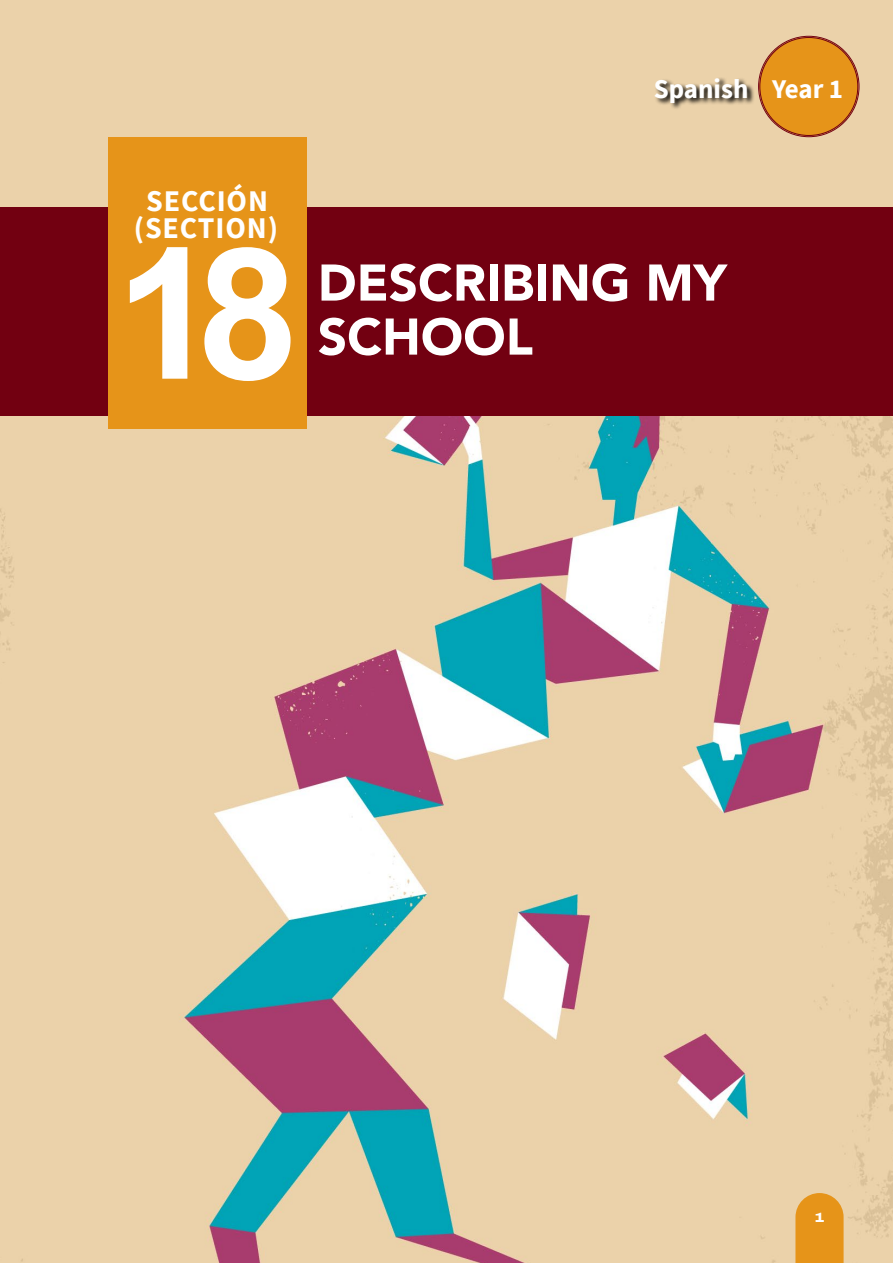
<style>
.page{position:relative;width:893px;height:1263px;background:#ebd2aa}
.page>*{position:absolute;margin:0;border:0;box-sizing:border-box;transform-origin:0 0}
.t1{font:700 183px "Arial";color:#fff}
.t2{font:900 51px/54px "Avenir";color:#fff}
.t3{font:700 30px "Source Sans Pro";letter-spacing:.03em;color:#fff}
.t4{font:700 27px "Source Sans Pro";color:#fff}
.t5{font:800 13.5px "Archivo Expanded";color:#fff}
</style>
<div class="page">
<img style="left:0;top:416px;width:893px;height:847px">
<div style="left:0;top:207px;width:893px;height:209px;background:#720011"></div>
<div style="left:108px;top:138px;width:198px;height:291px;background:#e69419"></div>
<svg style="left:656px;top:78px;width:98px;height:31px"></svg>
<div style="left:759px;top:37px;width:99px;height:99px;background:#e69419;border-radius:50%"></div>
<svg style="left:795px;top:1193px;width:49px;height:70px;background:#e69926"></svg>
<p class="t4" style="left:654px;top:71px;width:191px">Spanish Year 1</p>
<p class="t3" style="left:146px;top:180px;width:123px">SECCIÓN</p>
<h1 class="t1" style="left:115px;top:194px;width:185px">18</h1>
<p class="t3" style="left:127px;top:180px;width:123px">SECTION</p>
<p class="t3" style="left:134px;top:208px;width:146px">(SECTION)</p>
<p class="t2" style="left:318px;top:254px;width:465px">A GEOGRAPHICAL</p>
<p class="t2" style="left:318px;top:254px;width:410px">DESCRIBING MY<br>SCHOOL</p>
<p class="t5" style="left:815px;top:1207px;width:11px">1</p>
</div>
